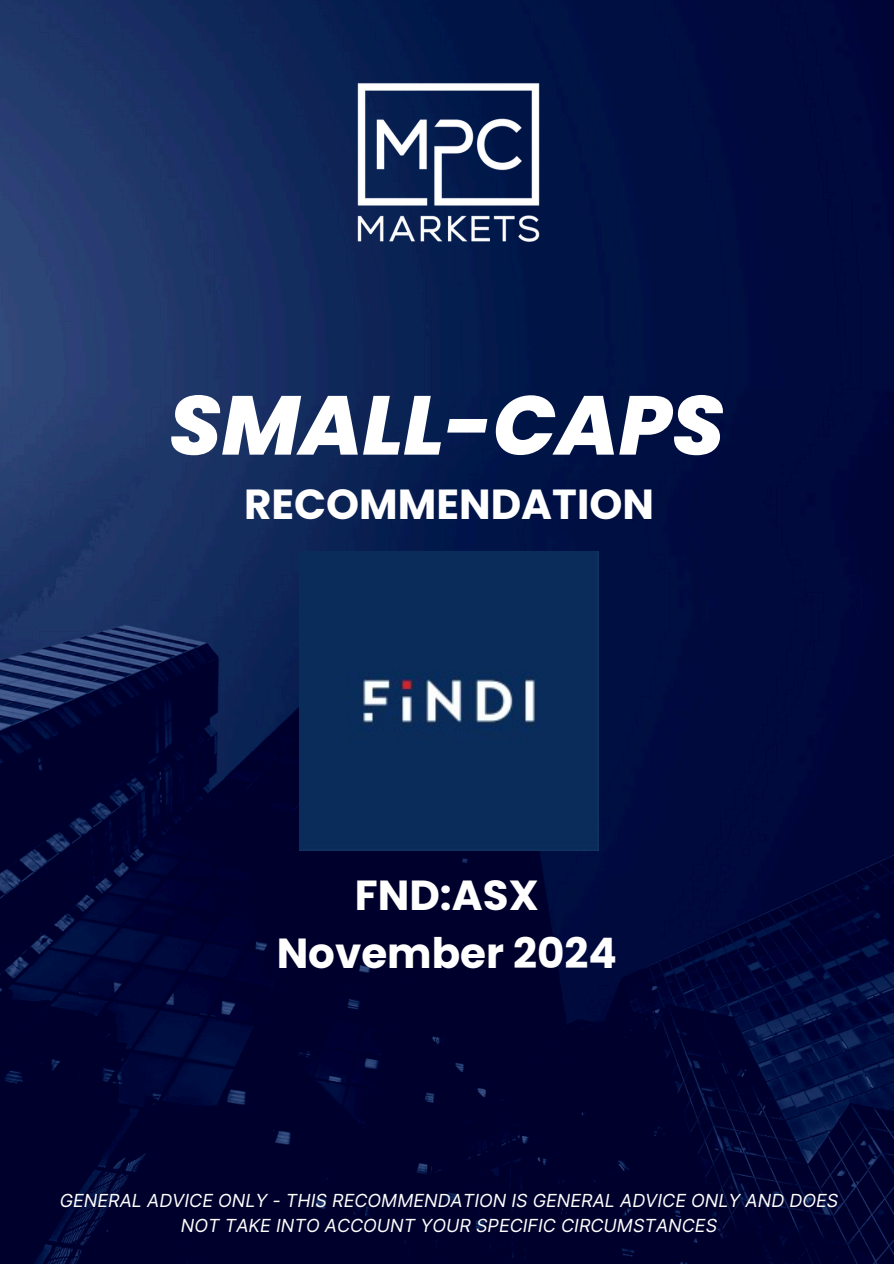
<style>
.page{position:relative;width:894px;height:1264px;background:#fff}
.page>*{position:absolute;margin:0;border:0;box-sizing:border-box;transform-origin:0 0}
.t1{font:italic 800 83.25px "Poppins";color:#fff}
.t2{font:700 42px/58.5px "Poppins";color:#fff;text-align:center}
.t3{font:italic 18px/24.8px "Inter";color:#fff;text-align:center}
</style>
<div class="page">
<img style="left:0;top:0;width:893px;height:1263px">
<img style="left:352px;top:77px;width:193px;height:173px">
<div style="left:299px;top:551px;width:299px;height:299px;background:#0a2c5a"></div>
<h2 class="t1" style="left:169px;top:367px;width:557px">SMALL-CAPS</h2>
<p class="t2" style="left:244px;top:475px;width:411px">RECOMMENDATION</p>
<p class="t2" style="left:276px;top:866px;width:341px">FND:ASX<br>November 2024</p>
<h3 class="t3" style="left:60px;top:1188px;width:779px">GENERAL ADVICE ONLY - THIS RECOMMENDATION IS GENERAL ADVICE ONLY AND DOES<br>NOT TAKE INTO ACCOUNT YOUR SPECIFIC CIRCUMSTANCES</h3>
</div>
